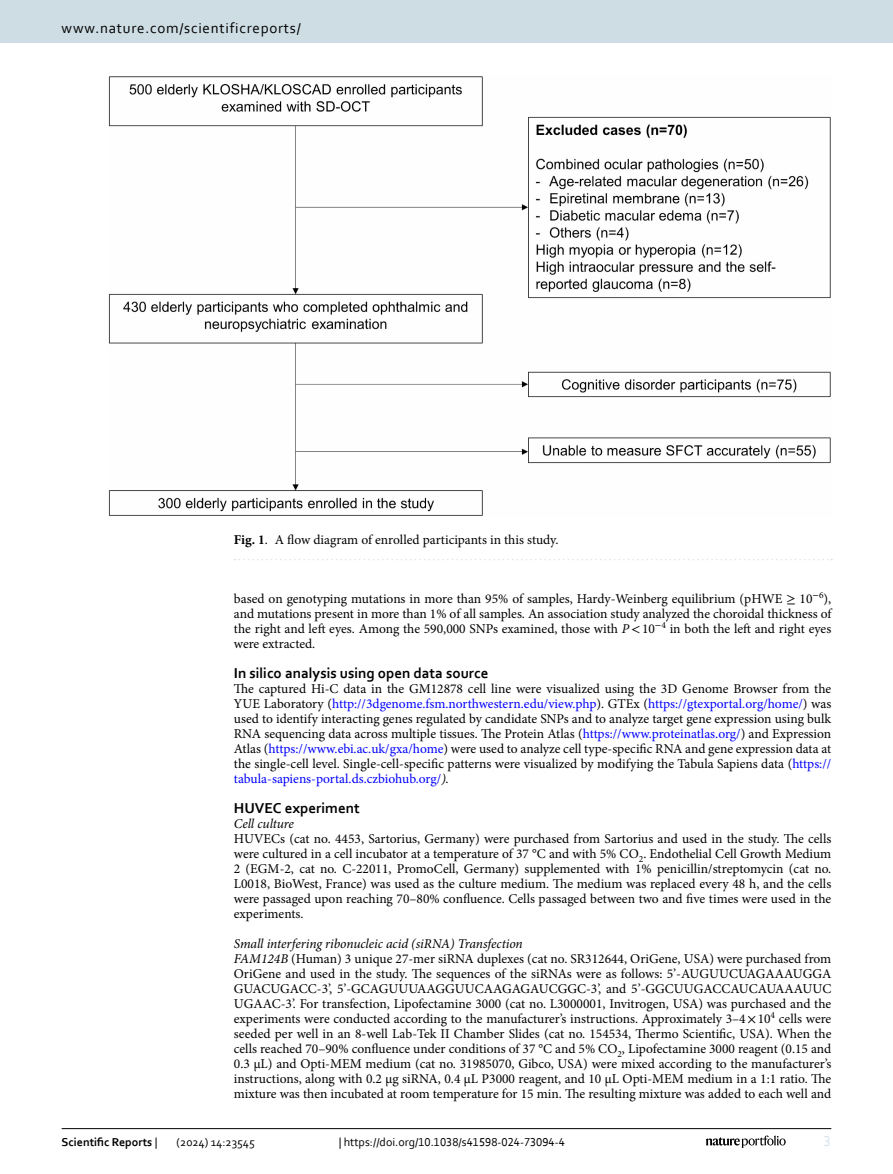
<style>
.page{position:relative;width:893px;height:1174px;background:#fff}
.page>*{position:absolute;margin:0;border:0;box-sizing:border-box;transform-origin:0 0}
.Head_2{font:700 15px "Corbel";color:#000}
.t1{font:15px "Corbel";letter-spacing:.05em;color:#000}
.t2{font:15px "Corbel";color:#d9e4eb}
.Body_Text{font:13.5px/15px "Minion Pro";color:#000;text-align:justify}
.Figure_Caption{font:13.5px "Minion Pro";color:#000}
.Head_3{font:italic 13.5px "Minion Pro";letter-spacing:-.005em;color:#000}
.Head_3_after_2{font:italic 13.5px "Minion Pro";letter-spacing:-.01em;color:#000}
.t3{font:12px "Corbel";color:#000}
.t4{font:700 12px "Corbel";color:#000}
.s1{font-weight:700}
.s2{font-family:"STIX"}
.s3{font-style:italic}
.s4{color:#00f}
.s5{font-weight:400}
</style>
<div class="page">
<img style="left:108px;top:76px;width:723px;height:440px">
<svg style="left:235px;top:559px;width:597px;height:1px"></svg>
<hr style="left:62px;top:1128px;width:769px;height:1px;background:#000">
<svg style="left:706px;top:1135px;width:80px;height:12px"></svg>
<div style="left:0;top:0;width:893px;height:43px;background:#cedde4"></div>
<p class="t1" style="left:62px;top:18px;width:241px">www.nature.com/scientificreports/</p>
<p class="Figure_Caption" style="left:234px;top:531px;width:326px"><span class="s1">Fig. 1</span>. A flow diagram of enrolled participants in this study.</p>
<p class="Body_Text" style="left:234px;top:591px;width:599px">based on genotyping mutations in more than 95% of samples, Hardy-Weinberg equilibrium (pHWE <span class="s2">≥</span> 10<sup>−</sup><sup>6</sup>), and mutations present in more than 1% of all samples. An association study analyzed the choroidal thickness of the right and left eyes. Among the 590,000 SNPs examined, those with <span class="s3">P</span><span class="s2">&lt;</span>10<sup>−</sup><sup>4</sup> in both the left and right eyes were extracted.</p>
<p class="Head_2" style="left:234px;top:663px;width:256px">In silico analysis using open data source</p>
<p class="Body_Text" style="left:234px;top:681px;width:599px">The captured Hi-C data in the GM12878 cell line were visualized using the 3D Genome Browser from the YUE Laboratory (<span class="s4">http://3dgenome.fsm.northwestern.edu/view.php</span>). GTEx (<span class="s4">https://gtexportal.org/home/</span>) was used to identify interacting genes regulated by candidate SNPs and to analyze target gene expression using bulk RNA sequencing data across multiple tissues. The Protein Atlas (<span class="s4">https://www.proteinatlas.org/</span>) and Expression Atlas (<span class="s4">https://www.ebi.ac.uk/gxa/home</span>) were used to analyze cell type-specific RNA and gene expression data at the single-cell level. Single-cell-specific patterns were visualized by modifying the Tabula Sapiens data (<span class="s4">https:// tabula-sapiens-portal.ds.czbiohub.org/</span><span class="s3">).</span></p>
<p class="Head_2" style="left:234px;top:798px;width:127px">HUVEC experiment</p>
<p class="Head_3_after_2" style="left:234px;top:814px;width:62px">Cell culture</p>
<p class="Body_Text" style="left:234px;top:831px;width:599px">HUVECs (cat no. 4453, Sartorius, Germany) were purchased from Sartorius and used in the study. The cells were cultured in a cell incubator at a temperature of 37 °C and with 5% CO<sub>2</sub>. Endothelial Cell Growth Medium 2 (EGM-2, cat no. C-22011, PromoCell, Germany) supplemented with 1% penicillin/streptomycin (cat no.<br>L0018, BioWest, France) was used as the culture medium. The medium was replaced every 48 h, and the cells were passaged upon reaching 70–80% confluence. Cells passaged between two and five times were used in the experiments.</p>
<p class="Head_3" style="left:234px;top:934px;width:290px">Small interfering ribonucleic acid (siRNA) Transfection</p>
<p class="Body_Text" style="left:234px;top:951px;width:599px"><span class="s3">FAM124B</span> (Human) 3 unique 27-mer siRNA duplexes (cat no. SR312644, OriGene, USA) were purchased from OriGene and used in the study. The sequences of the siRNAs were as follows: 5’-AUGUUCUAGAAAUGGA GUACUGACC-3’, 5’-GCAGUUUAAGGUUCAAGAGAUCGGC-3’, and 5’-GGCUUGACCAUCAUAAAUUC UGAAC-3’. For transfection, Lipofectamine 3000 (cat no. L3000001, Invitrogen, USA) was purchased and the experiments were conducted according to the manufacturer’s instructions. Approximately 3–4<span class="s2">×</span>10<sup>4</sup> cells were seeded per well in an 8-well Lab-Tek II Chamber Slides (cat no. 154534, Thermo Scientific, USA). When the cells reached 70–90% confluence under conditions of 37 °C and 5% CO<sub>2</sub>, Lipofectamine 3000 reagent (0.15 and 0.3 µL) and Opti-MEM medium (cat no. 31985070, Gibco, USA) were mixed according to the manufacturer’s instructions, along with 0.2 µg siRNA, 0.4 µL P3000 reagent, and 10 µL Opti-MEM medium in a 1:1 ratio. The mixture was then incubated at room temperature for 15 min. The resulting mixture was added to each well and</p>
<p class="t4" style="left:62px;top:1134px;width:97px">Scientific Reports <span class="s5">|</span></p>
<p class="t3" style="left:177px;top:1134px;width:80px">(2024) 14:23545</p>
<p class="t3" style="left:339px;top:1134px;width:228px">| https://doi.org/10.1038/s41598-024-73094-4</p>
<p class="t2" style="left:824px;top:1132px;width:9px">3</p>
</div>
